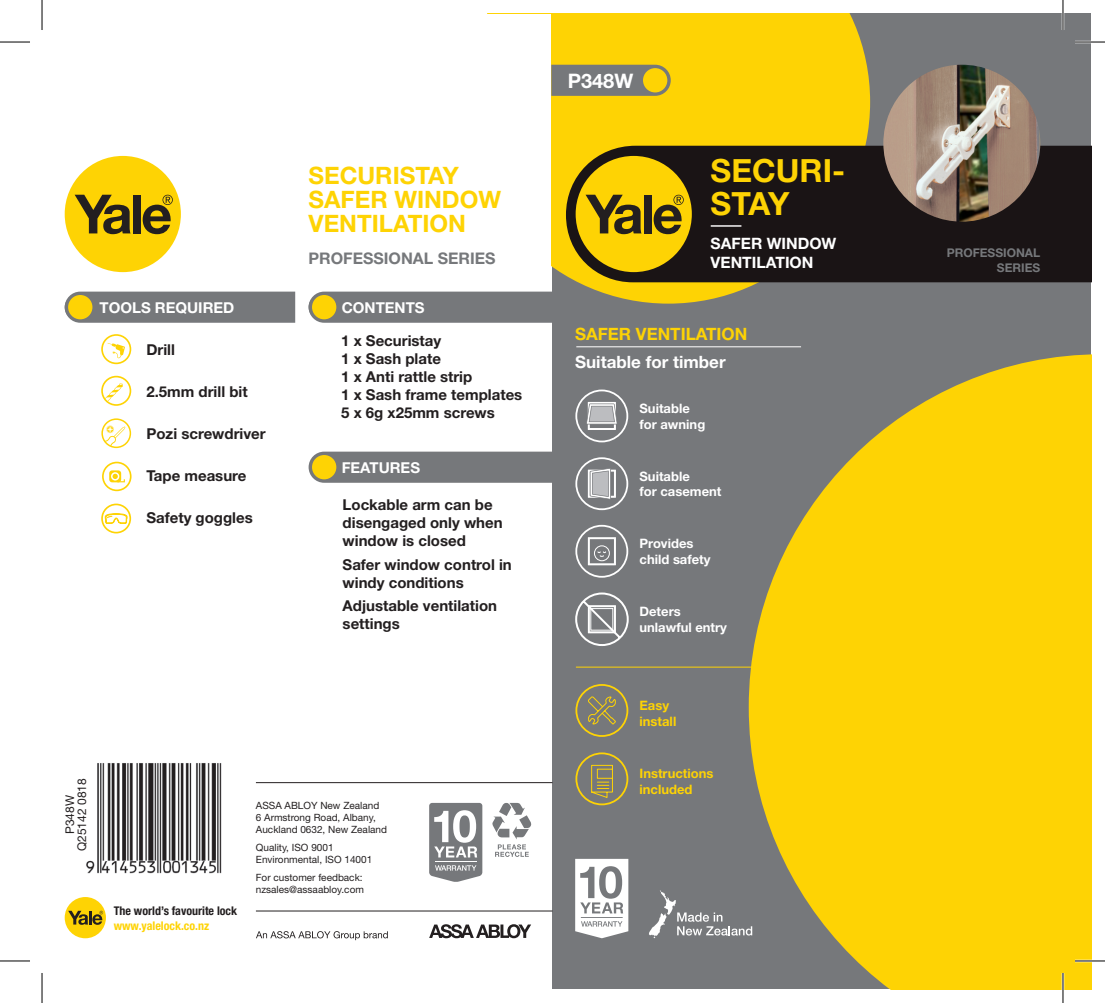
<style>
.page{position:relative;width:1105px;height:1003px;background:#fff}
.page>*{position:absolute;margin:0;border:0;box-sizing:border-box;transform-origin:0 0}
.t1{font:700 32px/32px "Helvetica Neue LT";color:#fed304}
.t2{font:700 24px/24px "Helvetica Neue LT";color:#fed304}
.t3{font:700 20px "Helvetica Neue LT";color:#fff}
.t4{font:700 17px "Helvetica Neue LT";color:#fff}
.t5{font:700 17px "Helvetica Neue LT";color:#fed304}
.t6{font:700 16px "Helvetica Neue LT";color:#76787b}
.t7{font:700 15.6px/18.8px "Helvetica Neue LT";color:#fff}
.t8{font:700 15px/18px "Helvetica Neue LT";color:#231f20}
.t9{font:700 15px "Helvetica Neue LT";color:#fff}
.t10{font:700 13px/15.6px "Helvetica Neue LT";color:#fff}
.t11{font:700 13px/15.6px "Helvetica Neue LT";color:#fed304}
.t12{font:700 condensed 12px "Helvetica Neue LT";color:#231f20}
.t13{font:700 condensed 12px "Helvetica Neue LT";color:#fed304}
.t14{font:700 12px/14.4px "Helvetica Neue LT";color:#76787b;text-align:right}
.t15{font:12px/12px "Helvetica Neue LT";color:#231f20;text-align:center}
.t16{font:10px/12px "Helvetica Neue LT";color:#231f20}
</style>
<div class="page">
<div style="left:552px;top:14px;width:539px;height:975px;background:#76787b"></div>
<svg style="left:748px;top:354px;width:343px;height:635px;fill:#fed304"></svg>
<svg style="left:551px;top:14px;width:319px;height:289px;background:#f0c90f"></svg>
<svg style="left:551px;top:65px;width:119px;height:31px"></svg>
<div style="left:643px;top:68px;width:24px;height:24px;background:#fed304;border-radius:50%"></div>
<img style="left:86px;top:763px;width:136px;height:111px">
<div style="left:566px;top:146px;width:525px;height:136px;background:#1a1415"></div>
<div style="left:575px;top:156px;width:117px;height:116px;background:#fed304;border-radius:50%"></div>
<svg style="left:585px;top:195px;width:56px;height:39px"></svg>
<div style="left:644px;top:195px;width:7px;height:38px;background:#231f20"></div>
<svg style="left:653px;top:195px;width:30px;height:39px"></svg>
<div style="left:65px;top:156px;width:116px;height:116px;background:#fed304;border-radius:50%"></div>
<svg style="left:75px;top:195px;width:56px;height:39px"></svg>
<div style="left:133px;top:195px;width:8px;height:38px;background:#231f20"></div>
<svg style="left:143px;top:195px;width:30px;height:39px"></svg>
<hr style="left:576px;top:346px;width:225px;height:1px;background:#fff">
<div style="left:575px;top:457px;width:53px;height:53px;border:2px solid #fff;border-radius:50%"></div>
<svg style="left:588px;top:468px;width:28px;height:31px"></svg>
<div style="left:575px;top:525px;width:53px;height:52px;border:2px solid #fff;border-radius:50%"></div>
<div style="left:575px;top:389px;width:53px;height:53px;border:2px solid #fff;border-radius:50%"></div>
<svg style="left:586px;top:402px;width:31px;height:28px"></svg>
<hr style="left:576px;top:666px;width:201px;height:1px;background:#fed304">
<svg style="left:588px;top:696px;width:28px;height:29px"></svg>
<div style="left:575px;top:684px;width:53px;height:52px;border:2px solid #fed304;border-radius:50%"></div>
<svg style="left:591px;top:764px;width:22px;height:34px"></svg>
<div style="left:575px;top:752px;width:53px;height:53px;border:2px solid #fed304;border-radius:50%"></div>
<svg style="left:575px;top:592px;width:54px;height:54px"></svg>
<svg style="left:588px;top:537px;width:28px;height:28px"></svg>
<svg style="left:575px;top:858px;width:53px;height:80px"></svg>
<svg style="left:649px;top:890px;width:103px;height:48px"></svg>
<div style="left:65px;top:897px;width:41px;height:41px;background:#fed304;border-radius:50%"></div>
<svg style="left:68px;top:910px;width:35px;height:14px"></svg>
<svg style="left:429px;top:924px;width:102px;height:14px"></svg>
<svg style="left:256px;top:931px;width:132px;height:9px"></svg>
<div style="left:101px;top:334px;width:30px;height:30px;border:2px solid #fed304;border-radius:50%"></div>
<svg style="left:108px;top:343px;width:17px;height:15px"></svg>
<div style="left:101px;top:376px;width:30px;height:30px;border:2px solid #fed304;border-radius:50%"></div>
<svg style="left:101px;top:383px;width:22px;height:21px"></svg>
<div style="left:101px;top:418px;width:30px;height:30px;border:2px solid #fed304;border-radius:50%"></div>
<svg style="left:104px;top:425px;width:21px;height:22px"></svg>
<div style="left:101px;top:503px;width:30px;height:30px;border:2px solid #fed304;border-radius:50%"></div>
<svg style="left:105px;top:513px;width:23px;height:11px"></svg>
<div style="left:102px;top:461px;width:29px;height:30px;border:2px solid #fed304;border-radius:50%"></div>
<svg style="left:109px;top:470px;width:16px;height:12px"></svg>
<svg style="left:429px;top:802px;width:53px;height:79px"></svg>
<hr style="left:435px;top:861px;width:41px;height:1px;background:#fff">
<svg style="left:492px;top:802px;width:39px;height:54px"></svg>
<hr style="left:256px;top:910px;width:296px;height:1px;background:#231f20">
<hr style="left:256px;top:782px;width:296px;height:1px;background:#231f20">
<svg style="left:64px;top:291px;width:231px;height:32px;background:#7c7e80"></svg>
<div style="left:68px;top:295px;width:24px;height:24px;background:#fed304;border-radius:50%"></div>
<svg style="left:308px;top:291px;width:246px;height:32px;background:#7c7e80"></svg>
<div style="left:312px;top:295px;width:24px;height:24px;background:#fed304;border-radius:50%"></div>
<svg style="left:308px;top:451px;width:244px;height:32px;background:#7c7e80"></svg>
<div style="left:312px;top:455px;width:24px;height:24px;background:#fed304;border-radius:50%"></div>
<div style="left:710px;top:157px;width:341px;height:59px;background:#1a1415"></div>
<hr style="left:710px;top:225px;width:31px;height:2px;background:#fff">
<img style="left:883px;top:65px;width:157px;height:157px;border-radius:78px">
<hr style="left:1074px;top:41px;width:30px;height:2px;background:#fff">
<hr style="left:1074px;top:959px;width:30px;height:3px;background:#fff">
<hr style="left:1061px;top:0;width:3px;height:30px;background:#fff">
<hr style="left:1061px;top:972px;width:3px;height:30px;background:#fff">
<hr style="left:0;top:42px;width:30px;height:1px;background:#000">
<hr style="left:1074px;top:42px;width:30px;height:1px;background:#000">
<hr style="left:0;top:960px;width:30px;height:1px;background:#000">
<hr style="left:1074px;top:960px;width:30px;height:1px;background:#000">
<hr style="left:42px;top:0;width:1px;height:30px;background:#000">
<hr style="left:42px;top:972px;width:1px;height:30px;background:#000">
<hr style="left:1062px;top:0;width:1px;height:30px;background:#000">
<hr style="left:1062px;top:972px;width:1px;height:30px;background:#000">
<p class="t9" style="left:100px;top:298px;width:136px">TOOLS REQUIRED</p>
<p class="t8" style="left:146px;top:340px;width:30px">Drill</p>
<p class="t8" style="left:146px;top:382px;width:103px">2.5mm drill bit</p>
<p class="t8" style="left:146px;top:424px;width:121px">Pozi screwdriver</p>
<p class="t8" style="left:146px;top:466px;width:101px">Tape measure</p>
<p class="t8" style="left:146px;top:508px;width:108px">Safety goggles</p>
<h2 class="t2" style="left:308px;top:163px;width:194px">SECURISTAY<br>SAFER WINDOW<br>VENTILATION</h2>
<p class="t6" style="left:308px;top:248px;width:188px">PROFESSIONAL SERIES</p>
<p class="t9" style="left:342px;top:298px;width:84px">CONTENTS</p>
<p class="t8" style="left:341px;top:331px;width:183px">1 x Securistay<br>1 x Sash plate<br>1 x Anti rattle strip<br>1 x Sash frame templates<br>5 x 6g x25mm screws</p>
<p class="t9" style="left:342px;top:458px;width:80px">FEATURES</p>
<p class="t8" style="left:342px;top:495px;width:161px">Lockable arm can be disengaged only when window is closed</p>
<p class="t8" style="left:342px;top:555px;width:171px">Safer window control in windy conditions</p>
<p class="t8" style="left:342px;top:596px;width:156px">Adjustable ventilation settings</p>
<p class="t15" style="left:64px;top:851px;width:74px;rotate:-90deg">P348W<br>Q25142 0818</p>
<p class="t12" style="left:114px;top:903px;width:125px">The world’s favourite lock</p>
<p class="t13" style="left:114px;top:917px;width:97px">www.yalelock.co.nz</p>
<p class="t16" style="left:256px;top:799px;width:133px">ASSA ABLOY New Zealand<br>6 Armstrong Road, Albany,<br>Auckland 0632, New Zealand</p>
<p class="t16" style="left:256px;top:841px;width:118px">Quality, ISO 9001<br>Environmental, ISO 14001</p>
<p class="t16" style="left:256px;top:870px;width:109px">For customer feedback: nzsales@assaabloy.com</p>
<h3 class="t3" style="left:567px;top:69px;width:67px">P348W</h3>
<h1 class="t1" style="left:710px;top:154px;width:136px">SECURI-<br>STAY</h1>
<p class="t7" style="left:710px;top:234px;width:127px">SAFER WINDOW<br>VENTILATION</p>
<p class="t5" style="left:575px;top:323px;width:174px">SAFER VENTILATION</p>
<p class="t4" style="left:575px;top:351px;width:152px">Suitable for timber</p>
<p class="t10" style="left:639px;top:400px;width:67px">Suitable for awning</p>
<p class="t10" style="left:639px;top:468px;width:83px">Suitable<br>for casement</p>
<p class="t10" style="left:639px;top:535px;width:72px">Provides child safety</p>
<p class="t10" style="left:639px;top:603px;width:89px">Deters unlawful entry</p>
<p class="t11" style="left:639px;top:697px;width:38px">Easy install</p>
<p class="t11" style="left:639px;top:765px;width:75px">Instructions included</p>
<p class="t14" style="left:946px;top:245px;width:95px">PROFESSIONAL<br>SERIES</p>
</div>
